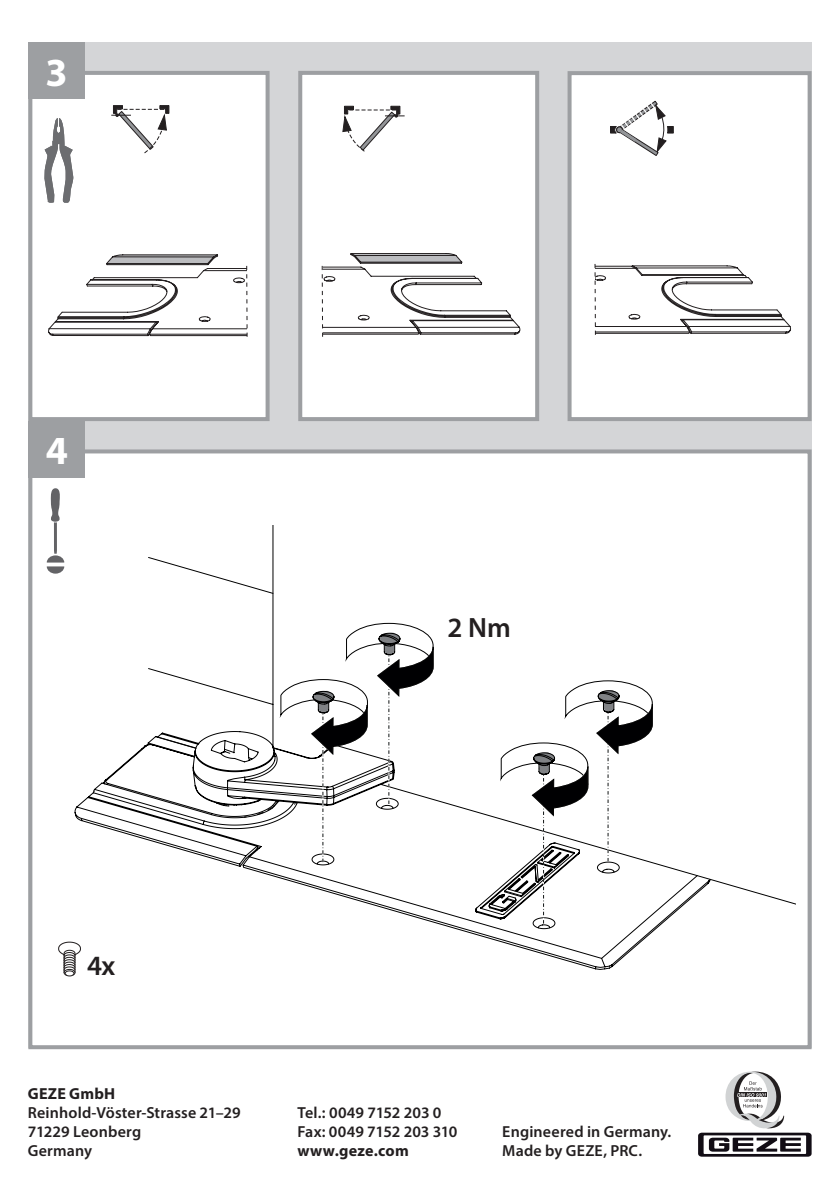
<style>
.page{position:relative;width:840px;height:1191px;background:#fff}
.page>*{position:absolute;margin:0;border:0;box-sizing:border-box;transform-origin:0 0}
.t1{font:700 40px "Myriad Pro";color:#fff}
.t2{font:600 28px "Myriad Pro";color:#231f20}
.t3{font:600 16px/19.2px "Myriad Pro";letter-spacing:.01em;color:#231f20}
.t4{font:700 16px "Myriad Pro";letter-spacing:.015em;color:#231f20}
</style>
<div class="page">
<svg style="left:698px;top:1071px;width:113px;height:85px"></svg>
<div style="left:28px;top:43px;width:783px;height:1005px;background:#d4d5d7"></div>
<div style="left:30px;top:451px;width:779px;height:596px;background:#fff"></div>
<div style="left:28px;top:449px;width:783px;height:600px;border:4px solid #9d9fa2"></div>
<svg style="left:456px;top:929px;width:200px;height:41px"></svg>
<svg style="left:74px;top:556px;width:636px;height:373px"></svg>
<svg style="left:500px;top:680px;width:152px;height:243px"></svg>
<svg style="left:280px;top:622px;width:153px;height:240px"></svg>
<div style="left:28px;top:421px;width:57px;height:57px;background:#9d9fa2"></div>
<svg style="left:58px;top:941px;width:23px;height:36px"></svg>
<svg style="left:47px;top:488px;width:17px;height:85px"></svg>
<div style="left:30px;top:73px;width:237px;height:346px;background:#fff"></div>
<div style="left:28px;top:71px;width:241px;height:350px;border:4px solid #9d9fa2"></div>
<div style="left:569px;top:73px;width:240px;height:346px;background:#fff"></div>
<div style="left:567px;top:71px;width:244px;height:350px;border:4px solid #9d9fa2"></div>
<div style="left:300px;top:73px;width:237px;height:346px;background:#fff"></div>
<div style="left:298px;top:71px;width:241px;height:350px;border:4px solid #9d9fa2"></div>
<svg style="left:111px;top:105px;width:58px;height:49px"></svg>
<svg style="left:342px;top:106px;width:62px;height:46px"></svg>
<svg style="left:610px;top:101px;width:63px;height:55px"></svg>
<svg style="left:44px;top:118px;width:29px;height:85px"></svg>
<div style="left:28px;top:43px;width:57px;height:56px;background:#9d9fa2"></div>
<svg style="left:48px;top:254px;width:199px;height:83px"></svg>
<svg style="left:321px;top:253px;width:199px;height:84px"></svg>
<svg style="left:594px;top:264px;width:196px;height:71px"></svg>
<h1 class="t1" style="left:46px;top:46px;width:24px">3</h1>
<h1 class="t1" style="left:46px;top:425px;width:24px">4</h1>
<h2 class="t2" style="left:87px;top:947px;width:30px">4x</h2>
<h2 class="t2" style="left:447px;top:609px;width:65px">2 Nm</h2>
<p class="t4" style="left:28px;top:1083px;width:89px">GEZE GmbH</p>
<p class="t3" style="left:28px;top:1102px;width:214px">Reinhold-Vöster-Strasse 21–29<br>71229 Leonberg<br>Germany</p>
<p class="t3" style="left:297px;top:1102px;width:161px">Tel.: 0049 7152 203 0<br>Fax: 0049 7152 203 310</p>
<p class="t4" style="left:297px;top:1140px;width:113px">www.geze.com</p>
<p class="t3" style="left:502px;top:1121px;width:170px">Engineered in Germany.<br>Made by GEZE, PRC.</p>
</div>
